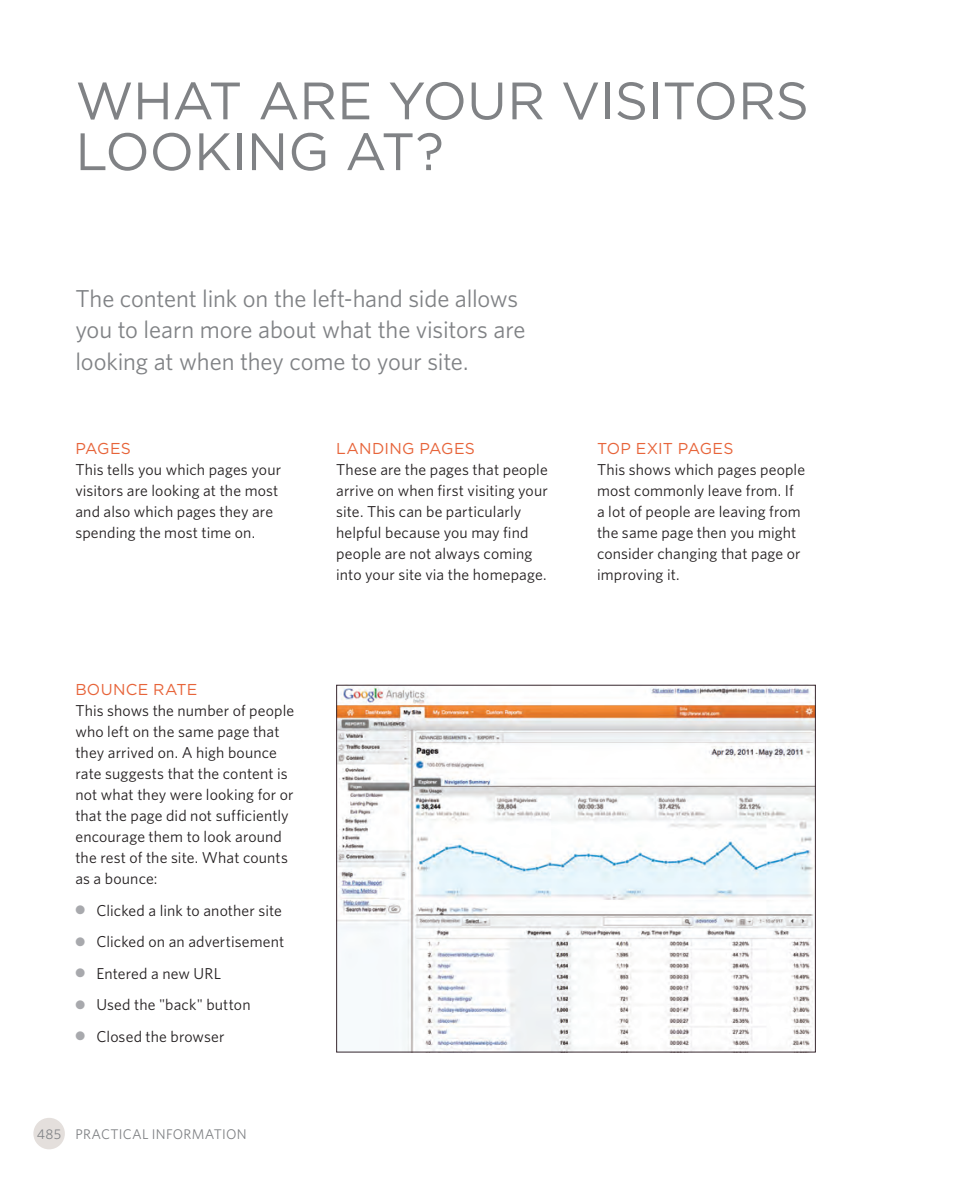
<style>
.page{position:relative;width:955px;height:1182px;background:#fff}
.page>*{position:absolute;margin:0;border:0;box-sizing:border-box;transform-origin:0 0}
.t1{font:52.5px/50.8px "Gotham";letter-spacing:-.005em;color:#808285}
.t2{font:24.5px/31.5px "Whitney HTF";letter-spacing:-.005em;color:#808285}
.t3{font:15.75px/21px "Whitney HTF";letter-spacing:.01em;color:#231f20}
.t4{font:14px "Whitney HTF";letter-spacing:.02em;color:#808285}
.s1{font-family:"Gotham";color:#e7643a}
.s2{color:#a8a9ad}
</style>
<div class="page">
<div style="left:33px;top:1117px;width:32px;height:32px;background:#e4dfdc;border-radius:50%"></div>
<img style="left:338px;top:686px;width:476px;height:364px">
<p class="t1" style="left:75px;top:74px;width:735px">WHAT ARE YOUR VISITORS<br>LOOKING AT?</p>
<p class="t2" style="left:75px;top:282px;width:451px">The content link on the left-hand side allows you to learn more about what the visitors are looking at when they come to your site.</p>
<p class="t3" style="left:75px;top:437px;width:207px"><span class="s1">PAGES<br></span>This tells you which pages your visitors are looking at the most and also which pages they are spending the most time on.</p>
<p class="t3" style="left:336px;top:437px;width:213px"><span class="s1">LANDING PAGES<br></span>These are the pages that people arrive on when first visiting your site. This can be particularly helpful because you may find people are not always coming into your site via the homepage.</p>
<p class="t3" style="left:597px;top:437px;width:210px"><span class="s1">TOP EXIT PAGES<br></span>This shows which pages people most commonly leave from. If a lot of people are leaving from the same page then you might consider changing that page or improving it.</p>
<p class="t3" style="left:75px;top:678px;width:220px"><span class="s1">BOUNCE RATE<br></span>This shows the number of people who left on the same page that they arrived on. A high bounce rate suggests that the content is not what they were looking for or that the page did not sufficiently encourage them to look around the rest of the site. What counts as a bounce:</p>
<p class="t3" style="left:75px;top:899px;width:208px"><span class="s2">●</span> Clicked a link to another site</p>
<p class="t3" style="left:75px;top:931px;width:210px"><span class="s2">●</span> Clicked on an advertisement</p>
<p class="t3" style="left:75px;top:962px;width:147px"><span class="s2">●</span> Entered a new URL</p>
<p class="t3" style="left:75px;top:994px;width:177px"><span class="s2">●</span> Used the "back" button</p>
<p class="t3" style="left:75px;top:1025px;width:151px"><span class="s2">●</span> Closed the browser</p>
<p class="t4" style="left:37px;top:1125px;width:211px">485 PRACTICAL INFORMATION</p>
</div>
